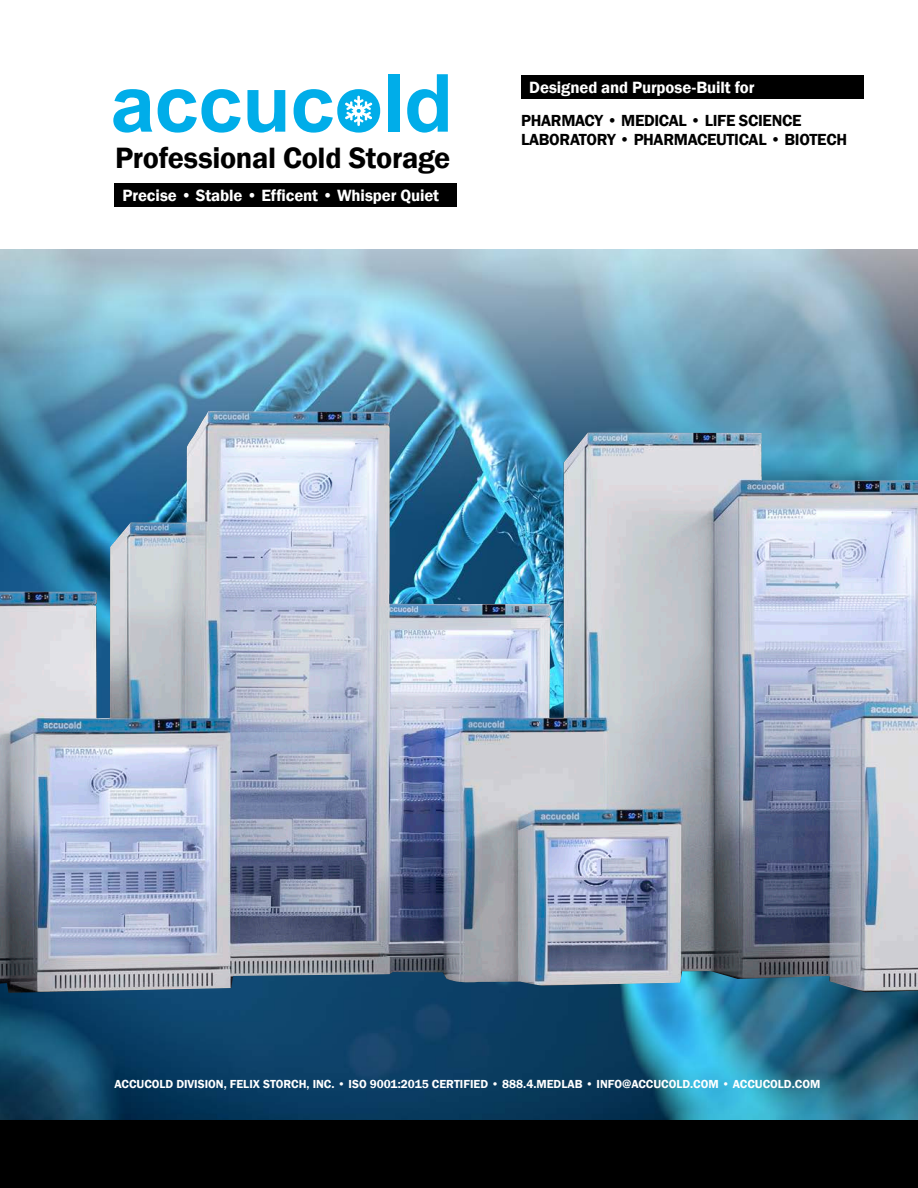
<style>
.page{position:relative;width:918px;height:1188px;background:#fff}
.page>*{position:absolute;margin:0;border:0;box-sizing:border-box;transform-origin:0 0}
.Title-main{font:600 30.3px "Franklin Gothic";letter-spacing:-.015em;color:#000}
.Title-main-2{font:600 16.8px "Franklin Gothic";letter-spacing:-.005em;color:#fff}
.t1{font:600 16.5px "Franklin Gothic";letter-spacing:-.02em;color:#000}
.General_Infos{font:600 12px "Franklin Gothic";color:#fff}
.s1{font-weight:400}
</style>
<div class="page">
<img style="left:0;top:250px;width:918px;height:870px">
<div style="left:0;top:1121px;width:918px;height:67px;background:#000"></div>
<svg style="left:113px;top:89px;width:39px;height:44px"></svg>
<svg style="left:158px;top:89px;width:83px;height:44px"></svg>
<svg style="left:247px;top:90px;width:38px;height:43px"></svg>
<div style="left:388px;top:74px;width:11px;height:58px;background:#00ade9"></div>
<svg style="left:407px;top:74px;width:41px;height:59px"></svg>
<svg style="left:294px;top:89px;width:86px;height:44px"></svg>
<img style="left:0;top:411px;width:918px;height:582px">
<div style="left:114px;top:184px;width:343px;height:23px;background:#000"></div>
<div style="left:521px;top:76px;width:343px;height:23px;background:#000"></div>
<p class="Title-main" style="left:115px;top:140px;width:337px">Professional Cold Storage</p>
<p class="Title-main-2" style="left:123px;top:185px;width:318px">Precise • Stable • Efficent • Whisper Quiet</p>
<p class="Title-main-2" style="left:529px;top:77px;width:227px">Designed and Purpose-Built for</p>
<p class="t1" style="left:521px;top:110px;width:282px">PHARMACY • MEDICAL • LIFE SCIENCE</p>
<p class="t1" style="left:521px;top:130px;width:327px">LABORATORY • PHARMACEUTICAL • BIOTECH</p>
<p class="General_Infos" style="left:114px;top:1077px;width:707px">ACCUCOLD DIVISION, FELIX STORCH, INC. • ISO 9001:2015 CERTIFIED • 888.4.MEDLAB • INFO@ACCUCOLD.COM <span class="s1">•</span> ACCUCOLD.COM</p>
</div>
